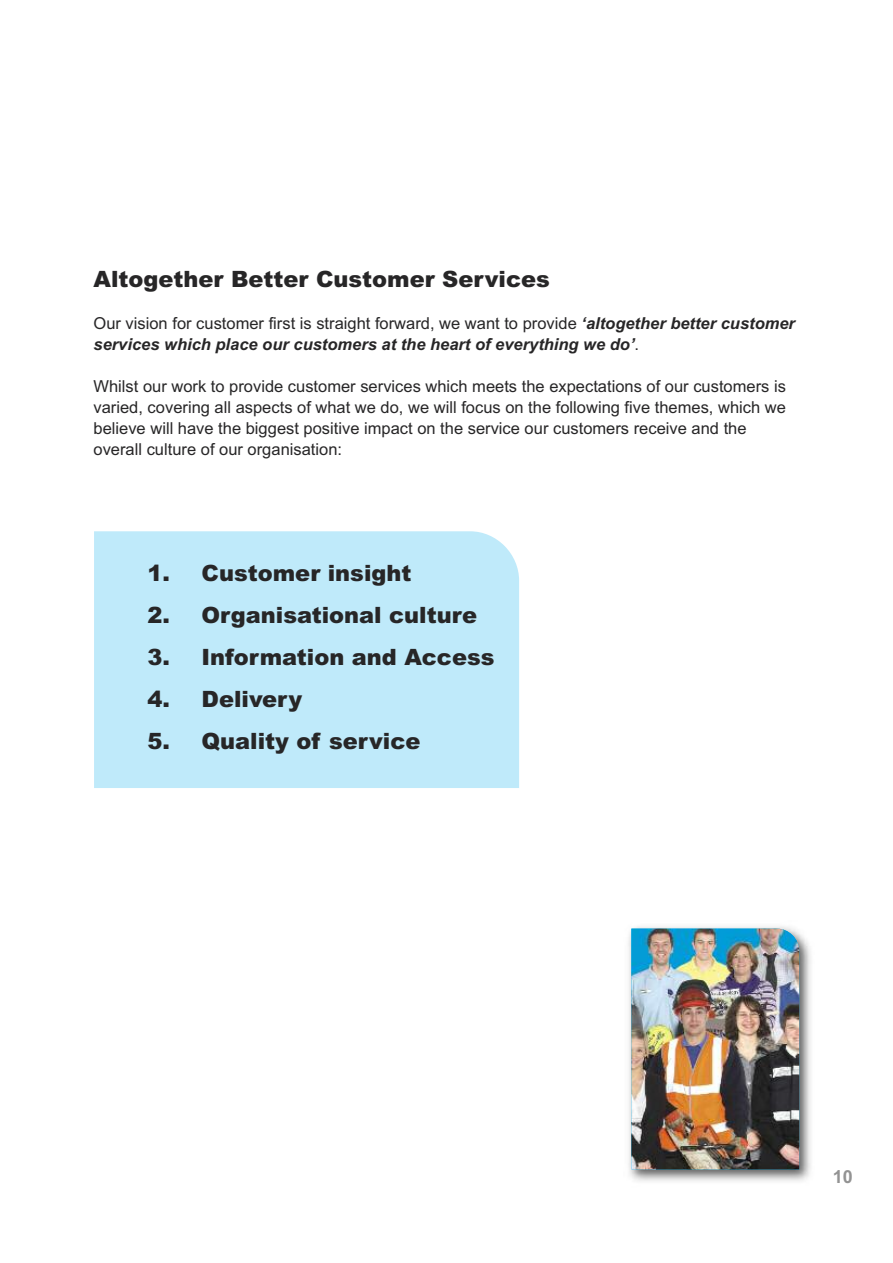
<style>
.page{position:relative;width:893px;height:1263px;background:#fff}
.page>*{position:absolute;margin:0;border:0;box-sizing:border-box;transform-origin:0 0}
.t1{font:900 22.5px "Arial";color:#272627}
.t2{font:700 18px "Arial";color:#939393}
.t3{font:16.5px/21px "Arial";color:#272627}
.t4{font:italic 700 16.5px/21px "Arial";color:#272627}
.s1{font-weight:400;font-style:normal}
</style>
<div class="page">
<div style="left:94px;top:531px;width:425px;height:257px;background:#bfeafa"></div>
<img style="left:628px;top:926px;width:183px;height:255px">
<img style="left:631px;top:929px;width:168px;height:240px">
<h1 class="t1" style="left:94px;top:266px;width:458px">Altogether Better Customer Services</h1>
<p class="t4" style="left:94px;top:312px;width:703px"><span class="s1">Our vision for customer first is straight forward, we want to provide</span> ‘altogether better customer services which place our customers at the heart of everything we do’<span class="s1">.</span></p>
<p class="t3" style="left:94px;top:375px;width:694px">Whilst our work to provide customer services which meets the expectations of our customers is varied, covering all aspects of what we do, we will focus on the following five themes, which we believe will have the biggest positive impact on the service our customers receive and the overall culture of our organisation:</p>
<h1 class="t1" style="left:148px;top:560px;width:265px">1. Customer insight</h1>
<h1 class="t1" style="left:148px;top:602px;width:331px">2. Organisational culture</h1>
<h1 class="t1" style="left:148px;top:644px;width:348px">3. Information and Access</h1>
<h1 class="t1" style="left:148px;top:686px;width:156px">4. Delivery</h1>
<h1 class="t1" style="left:148px;top:728px;width:274px">5. Quality of service</h1>
<p class="t2" style="left:833px;top:1166px;width:22px">10</p>
</div>
